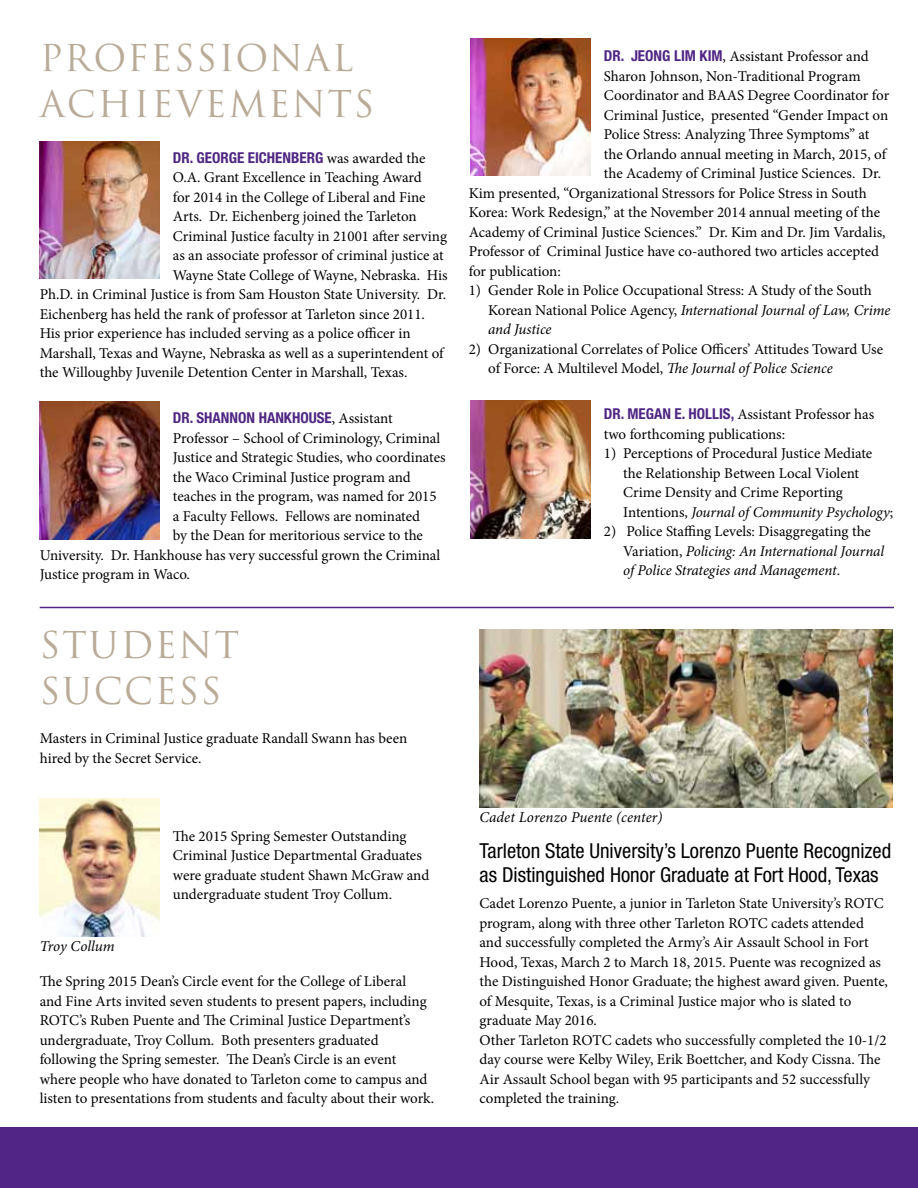
<style>
.page{position:relative;width:918px;height:1188px;background:#fff}
.page>*{position:absolute;margin:0;border:0;box-sizing:border-box;transform-origin:0 0}
.t1{font:36px/46.5px "Trajan Pro";letter-spacing:.05em;color:#b9ab97}
.t2{font:condensed 20.7px/24px "Helvetica Neue";color:#000}
.t3{font:15px/19.5px "Minion Pro";color:#000}
.t4{font:italic 15px/19.5px "Minion Pro";letter-spacing:-.005em;color:#000}
.t5{font:700 condensed 15px "Helvetica Neue";color:#4f2683}
.s1{font-family:"Minion Pro";font-weight:400;font-stretch:normal;color:#000}
.s2{font-family:"Helvetica Neue";font-weight:700;font-stretch:condensed;color:#4f2683}
.s3{font-style:italic}
.s4{font-style:normal}
</style>
<div class="page">
<div style="left:0;top:1128px;width:918px;height:60px;background:#4f2683"></div>
<img style="left:40px;top:141px;width:119px;height:138px">
<img style="left:40px;top:402px;width:119px;height:138px">
<img style="left:471px;top:38px;width:119px;height:138px">
<img style="left:471px;top:400px;width:119px;height:138px">
<hr style="left:40px;top:607px;width:854px;height:1px;background:#4f2683">
<img style="left:40px;top:799px;width:119px;height:137px">
<img style="left:480px;top:629px;width:412px;height:179px">
<h1 class="t1" style="left:40px;top:34px;width:336px">PROFESSIONAL<br>ACHIEVEMENTS</h1>
<p class="t5" style="left:173px;top:149px;width:254px">DR. GEORGE EICHENBERG <span class="s1">was awarded the</span></p>
<p class="t3" style="left:173px;top:168px;width:250px">O.A. Grant Excellence in Teaching Award</p>
<p class="t3" style="left:173px;top:187px;width:254px">for 2014 in the College of Liberal and Fine</p>
<p class="t3" style="left:173px;top:207px;width:245px">Arts. Dr. Eichenberg joined the Tarleton</p>
<p class="t3" style="left:173px;top:226px;width:276px">Criminal Justice faculty in 21001 after serving</p>
<p class="t3" style="left:173px;top:246px;width:272px">as an associate professor of criminal justice at</p>
<p class="t3" style="left:173px;top:265px;width:276px">Wayne State College of Wayne, Nebraska. His</p>
<p class="t3" style="left:40px;top:285px;width:408px">Ph.D. in Criminal Justice is from Sam Houston State University. Dr.</p>
<p class="t3" style="left:40px;top:304px;width:387px">Eichenberg has held the rank of professor at Tarleton since 2011.</p>
<p class="t3" style="left:40px;top:324px;width:372px">His prior experience has included serving as a police officer in</p>
<p class="t3" style="left:40px;top:343px;width:405px">Marshall, Texas and Wayne, Nebraska as well as a superintendent of</p>
<p class="t3" style="left:40px;top:363px;width:369px">the Willoughby Juvenile Detention Center in Marshall, Texas.</p>
<p class="t5" style="left:173px;top:409px;width:221px">DR. SHANNON HANKHOUSE<span class="s1">, Assistant</span></p>
<p class="t3" style="left:173px;top:428px;width:269px">Professor – School of Criminology, Criminal</p>
<p class="t3" style="left:173px;top:448px;width:274px">Justice and Strategic Studies, who coordinates</p>
<p class="t3" style="left:173px;top:467px;width:240px">the Waco Criminal Justice program and</p>
<p class="t3" style="left:173px;top:487px;width:265px">teaches in the program, was named for 2015</p>
<p class="t3" style="left:173px;top:506px;width:249px">a Faculty Fellows. Fellows are nominated</p>
<p class="t3" style="left:173px;top:526px;width:252px">by the Dean for meritorious service to the</p>
<p class="t3" style="left:40px;top:545px;width:402px">University. Dr. Hankhouse has very successful grown the Criminal</p>
<p class="t3" style="left:40px;top:565px;width:152px">Justice program in Waco.</p>
<h1 class="t1" style="left:40px;top:621px;width:201px">STUDENT<br>SUCCESS</h1>
<p class="t3" style="left:40px;top:729px;width:369px">Masters in Criminal Justice graduate Randall Swann has been hired by the Secret Service.</p>
<p class="t4" style="left:40px;top:936px;width:77px">Troy Collum</p>
<p class="t3" style="left:173px;top:826px;width:258px">The 2015 Spring Semester Outstanding Criminal Justice Departmental Graduates were graduate student Shawn McGraw and undergraduate student Troy Collum.</p>
<p class="t3" style="left:40px;top:972px;width:396px">The Spring 2015 Dean’s Circle event for the College of Liberal<br>and Fine Arts invited seven students to present papers, including ROTC’s Ruben Puente and The Criminal Justice Department’s undergraduate, Troy Collum. Both presenters graduated following the Spring semester. The Dean’s Circle is an event where people who have donated to Tarleton come to campus and listen to presentations from students and faculty about their work.</p>
<p class="t3" style="left:604px;top:47px;width:266px"><span class="s2">DR. JEONG LIM KIM</span>, Assistant Professor and</p>
<p class="t3" style="left:604px;top:66px;width:258px">Sharon Johnson, Non-Traditional Program</p>
<p class="t3" style="left:604px;top:86px;width:287px">Coordinator and BAAS Degree Coordinator for</p>
<p class="t3" style="left:604px;top:105px;width:286px">Criminal Justice, presented “Gender Impact on</p>
<p class="t3" style="left:604px;top:125px;width:267px">Police Stress: Analyzing Three Symptoms” at</p>
<p class="t3" style="left:604px;top:144px;width:284px">the Orlando annual meeting in March, 2015, of</p>
<p class="t3" style="left:604px;top:164px;width:279px">the Academy of Criminal Justice Sciences. Dr.</p>
<p class="t3" style="left:469px;top:183px;width:400px">Kim presented, “Organizational Stressors for Police Stress in South</p>
<p class="t3" style="left:469px;top:203px;width:413px">Korea: Work Redesign,” at the November 2014 annual meeting of the</p>
<p class="t3" style="left:469px;top:222px;width:418px">Academy of Criminal Justice Sciences.” Dr. Kim and Dr. Jim Vardalis,</p>
<p class="t3" style="left:469px;top:242px;width:412px">Professor of Criminal Justice have co-authored two articles accepted</p>
<p class="t3" style="left:469px;top:261px;width:94px">for publication:</p>
<p class="t3" style="left:488px;top:281px;width:404px;text-indent:-20px">1) Gender Role in Police Occupational Stress: A Study of the South<br>Korean National Police Agency, <span class="s3">International Journal of Law, Crime and Justice</span></p>
<p class="t3" style="left:488px;top:339px;width:396px;text-indent:-20px">2) Organizational Correlates of Police Officers’ Attitudes Toward Use of Force: A Multilevel Model, <span class="s3">The Journal of Police Science</span></p>
<p class="t3" style="left:604px;top:405px;width:272px"><span class="s2">DR. MEGAN E. HOLLIS,</span> Assistant Professor has two forthcoming publications:</p>
<p class="t3" style="left:623px;top:444px;width:272px;text-indent:-19px">1) Perceptions of Procedural Justice Mediate the Relationship Between Local Violent Crime Density and Crime Reporting Intentions, <span class="s3">Journal of Community Psychology</span>;</p>
<p class="t4" style="left:623px;top:522px;width:262px;text-indent:-19px"><span class="s4">2) Police Staffing Levels: Disaggregating the<br>Variation,</span> Policing: An International Journal of Police Strategies and Management<span class="s4">.</span></p>
<p class="t4" style="left:479px;top:808px;width:185px">Cadet Lorenzo Puente (center)</p>
<h2 class="t2" style="left:480px;top:839px;width:413px">Tarleton State University’s Lorenzo Puente Recognized as Distinguished Honor Graduate at Fort Hood, Texas</h2>
<p class="t3" style="left:480px;top:894px;width:410px">Cadet Lorenzo Puente, a junior in Tarleton State University’s ROTC program, along with three other Tarleton ROTC cadets attended and successfully completed the Army’s Air Assault School in Fort Hood, Texas, March 2 to March 18, 2015. Puente was recognized as the Distinguished Honor Graduate; the highest award given. Puente, of Mesquite, Texas, is a Criminal Justice major who is slated to graduate May 2016.<br>Other Tarleton ROTC cadets who successfully completed the 10-1/2 day course were Kelby Wiley, Erik Boettcher, and Kody Cissna. The Air Assault School began with 95 participants and 52 successfully completed the training.</p>
</div>
